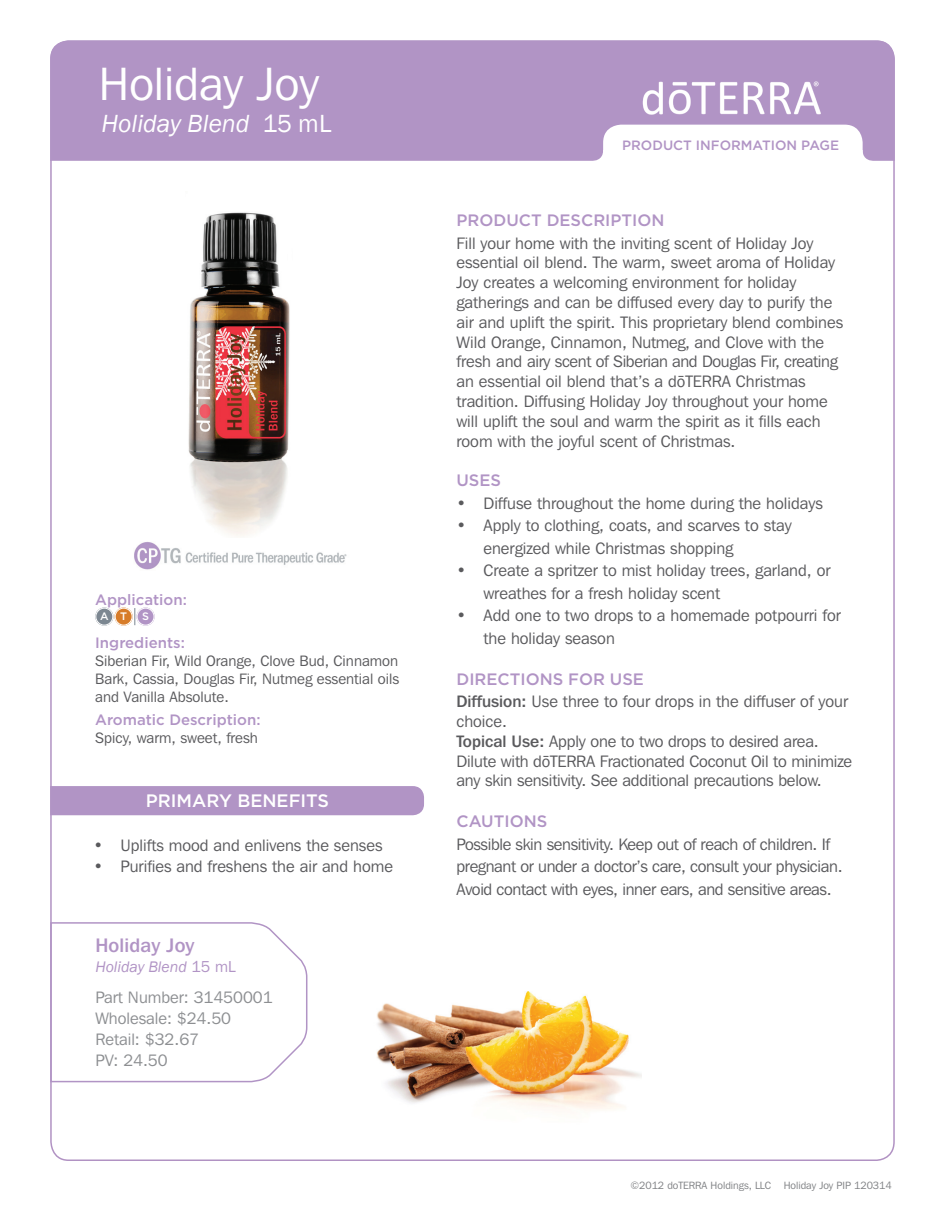
<style>
.page{position:relative;width:945px;height:1215px;background:#fff}
.page>*{position:absolute;margin:0;border:0;box-sizing:border-box;transform-origin:0 0}
.t1{font:46.5px "Franklin Gothic IT Cby BT";color:#fff}
.t2{font:italic 25.5px "Franklin Gothic";color:#fff}
.t3{font:500 19.5px "Franklin Gothic IT Cby BT";letter-spacing:.01em;color:#b194c5}
.t4{font:500 18px "Gotham";color:#fff}
.t5{font:16.5px/19.8px "Franklin Gothic IT Cby BT";color:#5a5a5d}
.t6{font:16.5px/22.5px "Franklin Gothic IT Cby BT";letter-spacing:-.02em;color:#5a5a5d}
.t7{font:16.5px/21px "Franklin Gothic IT Cby BT";color:#8d8f92}
.t8{font:500 16.5px "Gotham";color:#b194c5}
.t9{font:italic 15.75px "Franklin Gothic";color:#b194c5}
.t10{font:15px/18px "Franklin Gothic IT Cby BT";color:#5a5a5d;text-align:justify}
.t11{font:500 15px "Gotham";color:#b194c5}
.t12{font:500 13.5px "Gotham";color:#b194c5}
.t13{font:500 10.8px "Gotham";color:#fff}
.t14{font:10.5px "Franklin Gothic IT Cby BT";color:#808285}
.s1{font-style:normal}
.s2{font-family:"Franklin Gothic IT Cby BT";font-style:normal}
.s3{font-family:"Franklin Gothic"}
.s4{font-weight:500}
</style>
<div class="page">
<img style="left:188px;top:212px;width:102px;height:324px">
<div style="left:50px;top:40px;width:845px;height:121px;background:#b194c5"></div>
<img style="left:632px;top:77px;width:200px;height:41px">
<div style="left:50px;top:785px;width:374px;height:31px;background:#b194c5"></div>
<svg style="left:593px;top:125px;width:280px;height:36px"></svg>
<svg style="left:134px;top:608px;width:1px;height:17px"></svg>
<svg style="left:95px;top:608px;width:18px;height:18px"></svg>
<div style="left:96px;top:608px;width:17px;height:17px;border:1px solid #fff;border-radius:50%"></div>
<svg style="left:115px;top:608px;width:18px;height:18px"></svg>
<div style="left:115px;top:608px;width:17px;height:17px;border:1px solid #fff;border-radius:50%"></div>
<svg style="left:136px;top:608px;width:19px;height:18px"></svg>
<div style="left:137px;top:608px;width:17px;height:17px;border:1px solid #fff;border-radius:50%"></div>
<img style="left:134px;top:542px;width:213px;height:28px">
<svg style="left:50px;top:921px;width:258px;height:162px"></svg>
<img style="left:377px;top:991px;width:264px;height:119px">
<h1 class="t1" style="left:99px;top:56px;width:222px">Holiday Joy</h1>
<h2 class="t2" style="left:102px;top:107px;width:232px">Holiday Blend <span class="s1">15 mL</span></h2>
<p class="t11" style="left:95px;top:589px;width:93px">Application:</p>
<p class="t13" style="left:100px;top:609px;width:29px">A T</p>
<p class="t13" style="left:142px;top:609px;width:8px">S</p>
<p class="t11" style="left:95px;top:633px;width:91px">Ingredients:</p>
<p class="t10" style="left:95px;top:652px;width:305px">Siberian Fir, Wild Orange, Clove Bud, Cinnamon Bark, Cassia, Douglas Fir, Nutmeg essential oils and Vanilla Absolute.</p>
<p class="t11" style="left:95px;top:710px;width:167px">Aromatic Description:</p>
<p class="t10" style="left:95px;top:728px;width:164px">Spicy, warm, sweet, fresh</p>
<p class="t4" style="left:146px;top:789px;width:185px">PRIMARY BENEFITS</p>
<p class="t5" style="left:93px;top:835px;width:291px">• Uplifts mood and enlivens the senses</p>
<p class="t5" style="left:93px;top:856px;width:301px">• Purifies and freshens the air and home</p>
<p class="t3" style="left:95px;top:933px;width:101px">Holiday Joy</p>
<p class="t9" style="left:95px;top:957px;width:142px">Holiday Blend <span class="s2">15 mL</span></p>
<p class="t7" style="left:95px;top:987px;width:179px">Part Number: 31450001<br>Wholesale: $24.50<br>Retail: $32.67<br>PV: 24.50</p>
<p class="t12" style="left:622px;top:136px;width:218px">PRODUCT INFORMATION PAGE</p>
<p class="t8" style="left:457px;top:210px;width:210px">PRODUCT DESCRIPTION</p>
<p class="t5" style="left:457px;top:233px;width:388px">Fill your home with the inviting scent of Holiday Joy essential oil blend. The warm, sweet aroma of Holiday Joy creates a welcoming environment for holiday gatherings and can be diffused every day to purify the air and uplift the spirit. This proprietary blend combines Wild Orange, Cinnamon, Nutmeg, and Clove with the fresh and airy scent of Siberian and Douglas Fir, creating an essential oil blend that’s a d<span class="s3">ō</span>TERRA Christmas tradition. Diffusing Holiday Joy throughout your home will uplift the soul and warm the spirit as it fills each room with the joyful scent of Christmas.</p>
<p class="t8" style="left:457px;top:470px;width:46px">USES</p>
<p class="t5" style="left:457px;top:493px;width:368px">• Diffuse throughout the home during the holidays</p>
<p class="t5" style="left:483px;top:514px;width:310px;line-height:22.5px;text-indent:-27px">• Apply to clothing, coats, and scarves to stay energized while Christmas shopping</p>
<p class="t5" style="left:483px;top:559px;width:349px;line-height:22.5px;text-indent:-27px">• Create a spritzer to mist holiday trees, garland, or wreathes for a fresh holiday scent</p>
<p class="t5" style="left:483px;top:604px;width:359px;line-height:22.5px;text-indent:-27px">• Add one to two drops to a homemade potpourri for the holiday season</p>
<p class="t8" style="left:457px;top:668px;width:189px">DIRECTIONS FOR USE</p>
<p class="t5" style="left:457px;top:691px;width:397px"><span class="s4">Diffusion:</span> Use three to four drops in the diffuser of your choice.<br><span class="s4">Topical Use:</span> Apply one to two drops to desired area.<br>Dilute with d<span class="s3">ō</span>TERRA Fractionated Coconut Oil to minimize any skin sensitivity. See additional precautions below.</p>
<p class="t8" style="left:457px;top:810px;width:92px">CAUTIONS</p>
<p class="t6" style="left:457px;top:832px;width:388px">Possible skin sensitivity. Keep out of reach of children. If pregnant or under a doctor’s care, consult your physician.<br>Avoid contact with eyes, inner ears, and sensitive areas.</p>
<p class="t14" style="left:630px;top:1179px;width:263px">©2012 doTERRA Holdings, LLC Holiday Joy PIP 120314</p>
</div>
